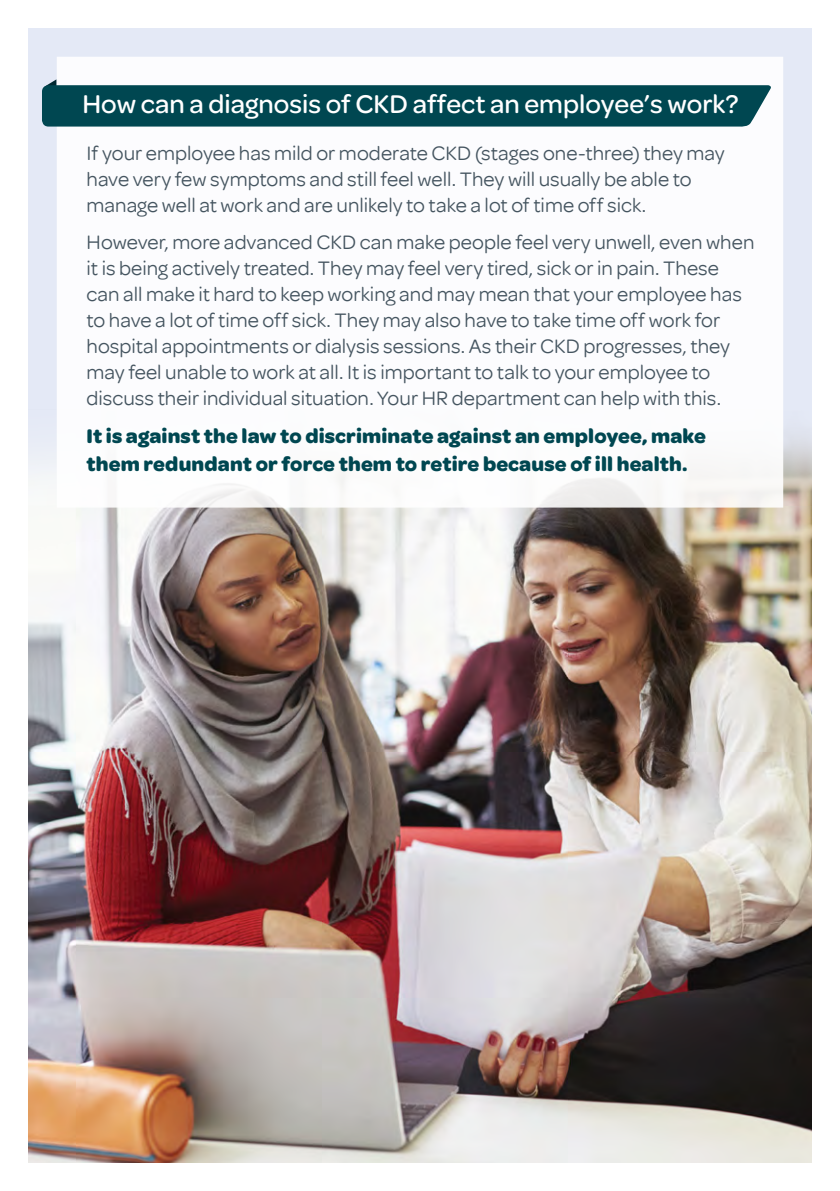
<style>
.page{position:relative;width:840px;height:1191px;background:#fff}
.page>*{position:absolute;margin:0;border:0;box-sizing:border-box;transform-origin:0 0}
.t1{font:500 27.4px "Omnes";color:#fff}
.t2{font:21px/26px "Omnes";color:#455560}
.t3{font:700 21px/28px "Omnes";letter-spacing:.005em;color:#004751}
</style>
<div class="page">
<div style="left:28px;top:28px;width:783px;height:1134px;background:#e4e9f6"></div>
<img style="left:28px;top:261px;width:783px;height:901px">
<div style="left:57px;top:57px;width:725px;height:450px;background:#fcfcfe"></div>
<svg style="left:42px;top:79px;width:729px;height:48px;background:#26626b"></svg>
<h1 class="t1" style="left:82px;top:89px;width:657px">How can a diagnosis of CKD affect an employee’s work?</h1>
<p class="t2" style="left:86px;top:140px;width:639px">If your employee has mild or moderate CKD (stages one-three) they may have very few symptoms and still feel well. They will usually be able to manage well at work and are unlikely to take a lot of time off sick.</p>
<p class="t2" style="left:86px;top:229px;width:669px">However, more advanced CKD can make people feel very unwell, even when it is being actively treated. They may feel very tired, sick or in pain. These can all make it hard to keep working and may mean that your employee has to have a lot of time off sick. They may also have to take time off work for hospital appointments or dialysis sessions. As their CKD progresses, they may feel unable to work at all. It is important to talk to your employee to discuss their individual situation. Your HR department can help with this.</p>
<p class="t3" style="left:86px;top:422px;width:620px">It is against the law to discriminate against an employee, make them redundant or force them to retire because of ill health.</p>
</div>
